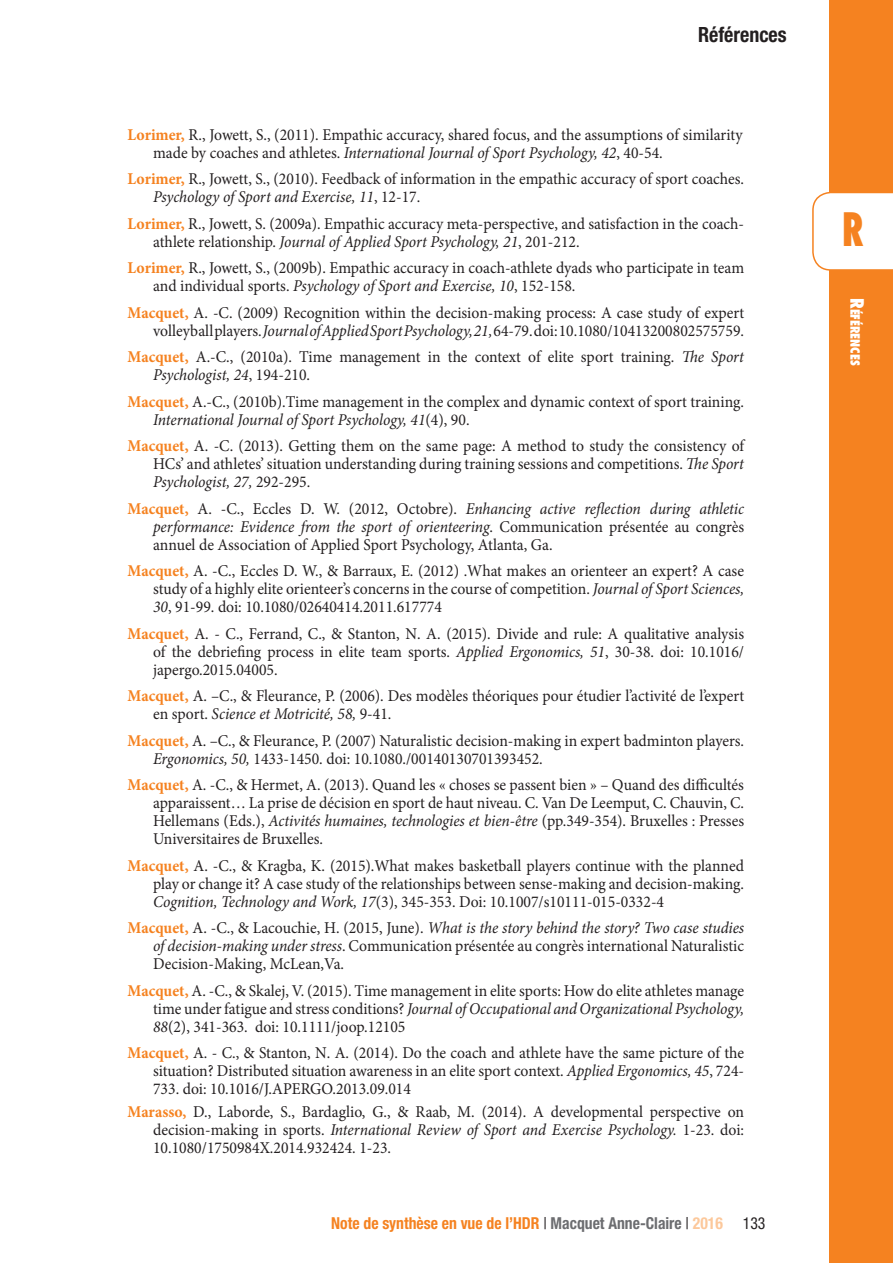
<style>
.page{position:relative;width:893px;height:1263px;background:#fff}
.page>*{position:absolute;margin:0;border:0;box-sizing:border-box;transform-origin:0 0}
.t1{font:800 condensed 45px "Futura";color:#f58220;scale:.8 1}
.t2{font:700 condensed 21px "Helvetica Neue LT Std";color:#231f20;scale:.95 1}
.t3{font:16.5px/18px "Minion Pro";color:#231f20;text-align:justify;scale:.95 1}
.t4{font:700 condensed 16.5px "Helvetica Neue LT Std";color:#f58220;scale:.95 1}
.t5{font:800 condensed 12.6px "Futura";color:#fff}
.s1{font-weight:700;color:#f58220}
.s2{font-style:italic}
.s3{font-weight:400;color:#231f20}
.s4{color:#6c6d70}
.s5{color:#fcc89b}
.s6{font-size:18px}
</style>
<div class="page">
<div style="left:829px;top:0;width:64px;height:1263px;background:#f58220"></div>
<svg style="left:812px;top:192px;width:81px;height:79px"></svg>
<p class="t2" style="left:698px;top:22px;width:95px">Références</p>
<p class="t3" style="left:153px;top:125px;width:622px;text-indent:-26px"><span class="s1">Lorimer,</span> R., Jowett, S., (2011). Empathic accuracy, shared focus, and the assumptions of similarity made by coaches and athletes. <span class="s2">International Journal of Sport Psychology, 42</span>, 40-54.</p>
<p class="t3" style="left:153px;top:170px;width:624px;text-indent:-26px"><span class="s1">Lorimer,</span> R., Jowett, S., (2010). Feedback of information in the empathic accuracy of sport coaches.<br><span class="s2">Psychology of Sport and Exercise, 11</span>, 12-17.</p>
<p class="t3" style="left:153px;top:214px;width:624px;text-indent:-26px"><span class="s1">Lorimer,</span> R., Jowett, S. (2009a). Empathic accuracy meta-perspective, and satisfaction in the coach&shy;athlete relationship. <span class="s2">Journal of Applied Sport Psychology, 21</span>, 201-212.</p>
<p class="t3" style="left:153px;top:259px;width:624px;text-indent:-26px"><span class="s1">Lorimer,</span> R., Jowett, S., (2009b). Empathic accuracy in coach-athlete dyads who participate in team and individual sports. <span class="s2">Psychology of Sport and Exercise, 10</span>, 152-158.</p>
<p class="t3" style="left:128px;top:303px;width:651px;text-align:right"><span class="s1">Macquet,</span> A. -C. (2009) Recognition within the decision-making process: A case study of expert volleyball players. <span class="s2">Journal of Applied Sport Psychology, 21,</span> 64-79. doi: 10.1080/10413200802575759.</p>
<p class="t3" style="left:153px;top:348px;width:624px;text-indent:-26px"><span class="s1">Macquet,</span> A.-C., (2010a). Time management in the context of elite sport training. <span class="s2">The Sport<br>Psychologist, 24</span>, 194-210.</p>
<p class="t3" style="left:153px;top:392px;width:624px;text-indent:-26px"><span class="s1">Macquet,</span> A.-C., (2010b).Time management in the complex and dynamic context of sport training.<br><span class="s2">International Journal of Sport Psychology, 41</span>(4), 90.</p>
<p class="t3" style="left:153px;top:437px;width:624px;text-indent:-26px"><span class="s1">Macquet,</span> A. -C. (2013). Getting them on the same page: A method to study the consistency of HCs’ and athletes’ situation understanding during training sessions and competitions. <span class="s2">The Sport Psychologist, 27,</span> 292-295.</p>
<p class="t3" style="left:153px;top:499px;width:624px;text-indent:-26px"><span class="s1">Macquet,</span> A. -C., Eccles D. W. (2012, Octobre). <span class="s2">Enhancing active reflection during athletic performance: Evidence from the sport of orienteering</span>. Communication présentée au congrès annuel de Association of Applied Sport Psychology, Atlanta, Ga.</p>
<p class="t3" style="left:153px;top:562px;width:624px;text-indent:-26px"><span class="s1">Macquet,</span> A. -C., Eccles D. W., &amp; Barraux, E. (2012) .What makes an orienteer an expert? A case study of a highly elite orienteer’s concerns in the course of competition. <span class="s2">Journal of Sport Sciences, 30</span>, 91-99. doi: 10.1080/02640414.2011.617774</p>
<p class="t3" style="left:153px;top:624px;width:624px;text-indent:-26px"><span class="s1">Macquet,</span> A. - C., Ferrand, C., &amp; Stanton, N. A. (2015). Divide and rule: A qualitative analysis of the debriefing process in elite team sports. <span class="s2">Applied Ergonomics, 51</span>, 30-38. doi: 10.1016/ japergo.2015.04005.</p>
<p class="t3" style="left:153px;top:687px;width:624px;text-indent:-26px"><span class="s1">Macquet,</span> A. –C., &amp; Fleurance, P. (2006). Des modèles théoriques pour étudier l’activité de l’expert en sport. <span class="s2">Science et Motricité, 58,</span> 9-41.</p>
<p class="t3" style="left:153px;top:731px;width:624px;text-indent:-26px"><span class="s1">Macquet,</span> A. –C., &amp; Fleurance, P. (2007) Naturalistic decision-making in expert badminton players.<br><span class="s2">Ergonomics, 50,</span> 1433-1450. doi: 10.1080./00140130701393452.</p>
<p class="t3" style="left:153px;top:776px;width:624px;text-indent:-26px"><span class="s1">Macquet,</span> A. -C., &amp; Hermet, A. (2013). Quand les « choses se passent bien » – Quand des difficultés apparaissent… La prise de décision en sport de haut niveau. C. Van De Leemput, C. Chauvin, C.<br>Hellemans (Eds.), <span class="s2">Activités humaines, technologies et bien-être</span> (pp.349-354). Bruxelles : Presses Universitaires de Bruxelles.</p>
<p class="t3" style="left:153px;top:856px;width:624px;text-indent:-26px"><span class="s1">Macquet,</span> A. -C., &amp; Kragba, K. (2015).What makes basketball players continue with the planned play or change it? A case study of the relationships between sense-making and decision-making.<br><span class="s2">Cognition, Technology and Work, 17</span>(3), 345-353. Doi: 10.1007/s10111-015-0332-4</p>
<p class="t3" style="left:153px;top:919px;width:624px;text-indent:-26px"><span class="s1">Macquet,</span> A. -C., &amp; Lacouchie, H. (2015, June). <span class="s2">What is the story behind the story? Two case studies of decision-making under stress</span>. Communication présentée au congrès international Naturalistic Decision-Making, McLean,Va.</p>
<p class="t3" style="left:153px;top:981px;width:624px;text-indent:-26px"><span class="s1">Macquet,</span> A. -C., &amp; Skalej, V. (2015). Time management in elite sports: How do elite athletes manage time under fatigue and stress conditions? <span class="s2">Journal of Occupational and Organizational Psychology, 88</span>(2), 341-363. doi: 10.1111/joop.12105</p>
<p class="t3" style="left:153px;top:1044px;width:624px;text-indent:-26px"><span class="s1">Macquet,</span> A. - C., &amp; Stanton, N. A. (2014). Do the coach and athlete have the same picture of the situation? Distributed situation awareness in an elite sport context. <span class="s2">Applied Ergonomics, 45</span>, 724- 733. doi: 10.1016/J.APERGO.2013.09.014</p>
<p class="t3" style="left:153px;top:1102px;width:624px;text-indent:-26px"><span class="s1">Marasso,</span> D., Laborde, S., Bardaglio, G., &amp; Raab, M. (2014). A developmental perspective on decision-making in sports. <span class="s2">International Review of Sport and Exercise Psychology.</span> 1-23. doi:<br>10.1080/1750984X.2014.932424. 1-23.</p>
<p class="t4" style="left:331px;top:1213px;width:458px">Note de synthèse en vue de l’HDR <span class="s3">|</span> <span class="s4">Macquet Anne-Claire</span> <span class="s3">|</span> <span class="s5">2016</span> <span class="s3">133</span></p>
<h1 class="t1" style="left:842px;top:199px;width:29px">R</h1>
<p class="t5" style="left:864px;top:298px;width:68px;rotate:90deg"><span class="s6">R</span>Référence</p>
</div>
